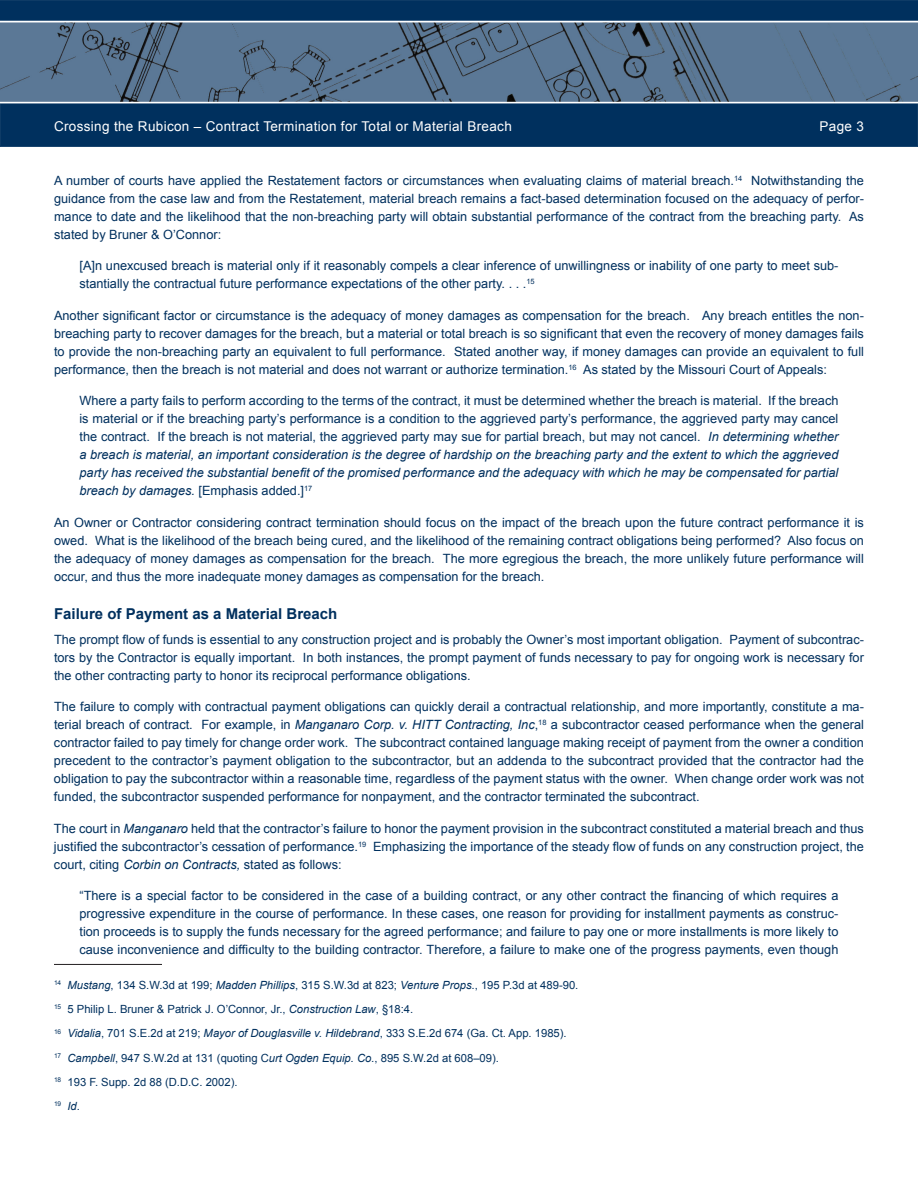
<style>
.page{position:relative;width:918px;height:1188px;background:#fff}
.page>*{position:absolute;margin:0;border:0;box-sizing:border-box;transform-origin:0 0}
.t1{font:700 15px "Arial";color:#00305e}
.t2{font:13.5px "Arial";letter-spacing:.025em;color:#fff}
.t3{font:12.75px/18px "Arial";color:#00305e;text-align:justify}
.t4{font:11.25px/24.3px "Arial";color:#00305e}
.t5{font:6.6px "Arial";color:#00305e}
.s1{font-style:italic}
.s2{font-style:italic;font-size:11.25px}
.s3{font-size:11.25px}
</style>
<div class="page">
<div style="left:0;top:103px;width:918px;height:44px;background:#00305e;border:1px solid #00305e"></div>
<svg style="left:0;top:0;width:918px;height:21px;background:#043360"></svg>
<svg style="left:0;top:22px;width:918px;height:80px;background:#58738f"></svg>
<hr style="left:54px;top:964px;width:108px;height:1px;background:#231f20">
<p class="t2" style="left:54px;top:117px;width:459px">Crossing the Rubicon – Contract Termination for Total or Material Breach</p>
<p class="t2" style="left:820px;top:117px;width:46px">Page 3</p>
<p class="t3" style="left:54px;top:171px;width:811px">A number of courts have applied the Restatement factors or circumstances when evaluating claims of material breach.<sup>14</sup> Notwithstanding the guidance from the case law and from the Restatement, material breach remains a fact-based determination focused on the adequacy of perfor&shy;mance to date and the likelihood that the non-breaching party will obtain substantial performance of the contract from the breaching party. As stated by Bruner &amp; O’Connor:</p>
<p class="t3" style="left:80px;top:257px;width:760px">[A]n unexcused breach is material only if it reasonably compels a clear inference of unwillingness or inability of one party to meet sub&shy;stantially the contractual future performance expectations of the other party. . . .<sup>15</sup></p>
<p class="t3" style="left:54px;top:306px;width:811px">Another significant factor or circumstance is the adequacy of money damages as compensation for the breach. Any breach entitles the non&shy;breaching party to recover damages for the breach, but a material or total breach is so significant that even the recovery of money damages fails to provide the non-breaching party an equivalent to full performance. Stated another way, if money damages can provide an equivalent to full performance, then the breach is not material and does not warrant or authorize termination.<sup>16</sup> As stated by the Missouri Court of Appeals:</p>
<p class="t3" style="left:79px;top:392px;width:760px">Where a party fails to perform according to the terms of the contract, it must be determined whether the breach is material. If the breach is material or if the breaching party’s performance is a condition to the aggrieved party’s performance, the aggrieved party may cancel the contract. If the breach is not material, the aggrieved party may sue for partial breach, but may not cancel. <span class="s1">In determining whether a breach is material, an important consideration is the degree of hardship on the breaching party and the extent to which the aggrieved party has received the substantial benefit of the promised performance and the adequacy with which he may be compensated for partial breach by damages.</span> [Emphasis added.]<sup>17</sup></p>
<p class="t3" style="left:54px;top:513px;width:811px">An Owner or Contractor considering contract termination should focus on the impact of the breach upon the future contract performance it is owed. What is the likelihood of the breach being cured, and the likelihood of the remaining contract obligations being performed? Also focus on the adequacy of money damages as compensation for the breach. The more egregious the breach, the more unlikely future performance will occur, and thus the more inadequate money damages as compensation for the breach.</p>
<p class="t1" style="left:54px;top:604px;width:285px">Failure of Payment as a Material Breach</p>
<p class="t3" style="left:54px;top:630px;width:811px">The prompt flow of funds is essential to any construction project and is probably the Owner’s most important obligation. Payment of subcontrac&shy;tors by the Contractor is equally important. In both instances, the prompt payment of funds necessary to pay for ongoing work is necessary for the other contracting party to honor its reciprocal performance obligations.</p>
<p class="t3" style="left:54px;top:698px;width:811px">The failure to comply with contractual payment obligations can quickly derail a contractual relationship, and more importantly, constitute a ma&shy;terial breach of contract. For example, in <span class="s1">Manganaro Corp. v. HITT Contracting, Inc</span>,<sup>18</sup> a subcontractor ceased performance when the general contractor failed to pay timely for change order work. The subcontract contained language making receipt of payment from the owner a condition precedent to the contractor’s payment obligation to the subcontractor, but an addenda to the subcontract provided that the contractor had the obligation to pay the subcontractor within a reasonable time, regardless of the payment status with the owner. When change order work was not funded, the subcontractor suspended performance for nonpayment, and the contractor terminated the subcontract.</p>
<p class="t3" style="left:54px;top:819px;width:812px">The court in <span class="s1">Manganaro</span> held that the contractor’s failure to honor the payment provision in the subcontract constituted a material breach and thus justified the subcontractor’s cessation of performance.<sup>19</sup> Emphasizing the importance of the steady flow of funds on any construction project, the court, citing <span class="s1">Corbin on Contracts,</span> stated as follows:</p>
<p class="t3" style="left:80px;top:887px;width:760px">“There is a special factor to be considered in the case of a building contract, or any other contract the financing of which requires a progressive expenditure in the course of performance. In these cases, one reason for providing for installment payments as construc&shy;tion proceeds is to supply the funds necessary for the agreed performance; and failure to pay one or more installments is more likely to cause inconvenience and difficulty to the building contractor. Therefore, a failure to make one of the progress payments, even though</p>
<p class="t4" style="left:54px;top:973px;width:526px"><sup>14</sup> <span class="s1">Mustang</span>, 134 S.W.3d at 199; <span class="s1">Madden Phillips</span>, 315 S.W.3d at 823; <span class="s1">Venture Props.</span>, 195 P.3d at 489-90.<br><sup>15</sup> 5 Philip L. Bruner &amp; Patrick J. O’Connor, Jr., <span class="s1">Construction Law</span>, §18:4.<br><sup>16</sup> <span class="s1">Vidalia</span>, 701 S.E.2d at 219; <span class="s1">Mayor of Douglasville v. Hildebrand</span>, 333 S.E.2d 674 (Ga. Ct. App. 1985).<br><sup>17</sup> <span class="s1">Campbell</span>, 947 S.W.2d at 131 (quoting C<span class="s1">urt Ogden Equip. Co.</span>, 895 S.W.2d at 608–09).<br><sup>18</sup> 193 F. Supp. 2d 88 (D.D.C. 2002).</p>
<p class="t5" style="left:54px;top:1100px;width:28px">19 <span class="s2">Id</span><span class="s3">.</span></p>
</div>
